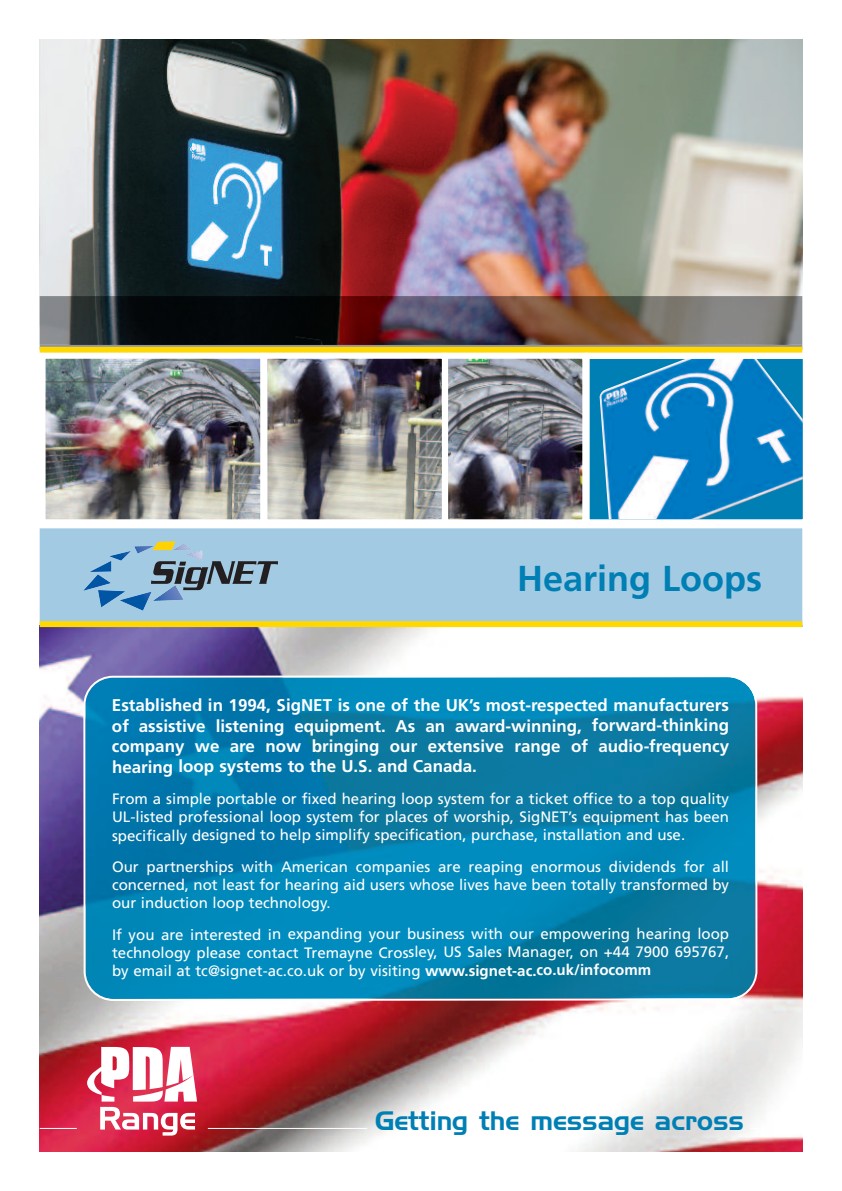
<style>
.page{position:relative;width:842px;height:1191px;background:#fff}
.page>*{position:absolute;margin:0;border:0;box-sizing:border-box;transform-origin:0 0}
.t1{font:700 36px "Frutiger";color:#007fb4}
.t2{font:26px "Handel Gothic BT";color:#007fb4}
.t3{font:700 17px/20.4px "Frutiger";color:#fff;text-align:justify}
.t4{font:15px/18.2px "Frutiger";color:#fff;text-align:justify}
.s1{font-weight:700}
</style>
<div class="page">
<img style="left:40px;top:627px;width:762px;height:524px">
<img style="left:40px;top:40px;width:762px;height:256px">
<svg style="left:40px;top:345px;width:762px;height:2px"></svg>
<img style="left:40px;top:296px;width:762px;height:49px">
<div style="left:40px;top:347px;width:762px;height:6px;background:#ffd801"></div>
<div style="left:40px;top:528px;width:762px;height:93px;background:#a2cae3"></div>
<img style="left:47px;top:360px;width:212px;height:158px">
<div style="left:40px;top:353px;width:226px;height:172px;border:6px solid #fff"></div>
<img style="left:269px;top:360px;width:172px;height:158px">
<div style="left:262px;top:353px;width:186px;height:172px;border:6px solid #fff"></div>
<img style="left:449px;top:360px;width:132px;height:158px">
<div style="left:442px;top:353px;width:146px;height:172px;border:6px solid #fff"></div>
<div style="left:590px;top:359px;width:213px;height:160px;background:#007fb4"></div>
<img style="left:599px;top:360px;width:203px;height:158px">
<div style="left:584px;top:353px;width:225px;height:172px;border:6px solid #fff"></div>
<div style="left:40px;top:621px;width:762px;height:6px;background:#ffd801"></div>
<svg style="left:87px;top:1046px;width:110px;height:89px"></svg>
<hr style="left:40px;top:1128px;width:37px;height:1px;background:#fff">
<hr style="left:208px;top:1128px;width:159px;height:1px;background:#fff">
<svg style="left:83px;top:541px;width:195px;height:69px"></svg>
<svg style="left:83px;top:675px;width:674px;height:326px"></svg>
<hr style="left:751px;top:1128px;width:58px;height:1px;background:#fff">
<h1 class="t1" style="left:517px;top:557px;width:246px">Hearing Loops</h1>
<p class="t3" style="left:112px;top:695px;width:619px">Established in 1994, SigNET is one of the UK’s most-respected manufacturers of assistive listening equipment. As an award-winning, forward-thinking company we are now bringing our extensive range of audio-frequency hearing loop systems to the U.S. and Canada.</p>
<p class="t4" style="left:112px;top:790px;width:619px">From a simple portable or fixed hearing loop system for a ticket office to a top quality UL-listed professional loop system for places of worship, SigNET’s equipment has been specifically designed to help simplify specification, purchase, installation and use.</p>
<p class="t4" style="left:112px;top:857px;width:619px">Our partnerships with American companies are reaping enormous dividends for all concerned, not least for hearing aid users whose lives have been totally transformed by our induction loop technology.</p>
<p class="t4" style="left:112px;top:925px;width:619px">If you are interested in expanding your business with our empowering hearing loop technology please contact Tremayne Crossley, US Sales Manager, on +44 7900 695767, by email at tc@signet-ac.co.uk or by visiting <span class="s1">www.signet-ac.co.uk/infocomm</span></p>
<h2 class="t2" style="left:375px;top:1105px;width:370px">Getting the message across</h2>
</div>
